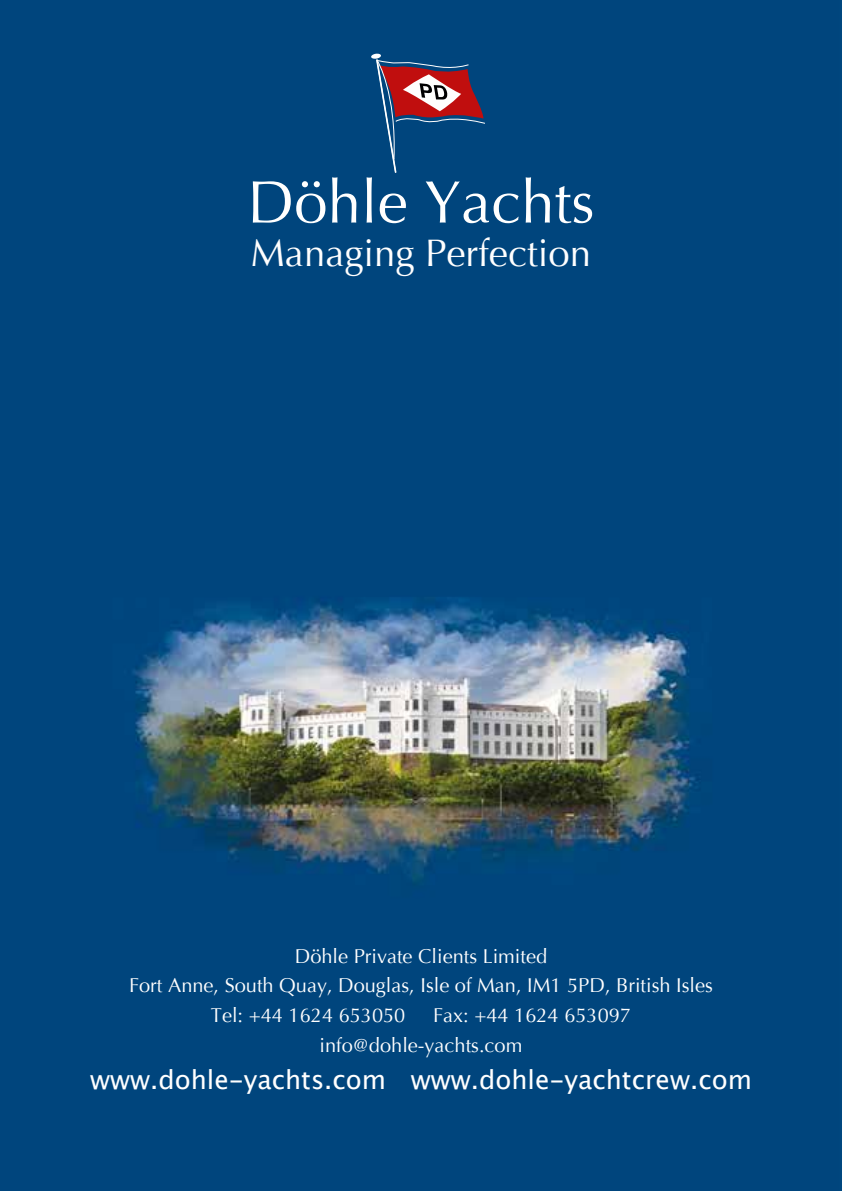
<style>
.page{position:relative;width:842px;height:1191px;background:#fff}
.page>*{position:absolute;margin:0;border:0;box-sizing:border-box;transform-origin:0 0}
.t1{font:60px "Optima";color:#fff}
.t2{font:38.2px "Optima";color:#fff}
.t3{font:26px "Lucida Grande";color:#fff}
.t4{font:20px/29.6px "Optima";color:#fff}
</style>
<div class="page">
<img style="left:0;top:0;width:842px;height:1191px">
<svg style="left:371px;top:54px;width:114px;height:119px;background:#434a6f"></svg>
<h1 class="t1" style="left:247px;top:167px;width:349px">Döhle Yachts</h1>
<h2 class="t2" style="left:251px;top:231px;width:341px">Managing Perfection</h2>
<p class="t4" style="left:295px;top:941px;width:254px">Döhle Private Clients Limited</p>
<p class="t4" style="left:129px;top:971px;width:585px">Fort Anne, South Quay, Douglas, Isle of Man, IM1 5PD, British Isles</p>
<p class="t4" style="left:211px;top:1000px;width:196px">Tel: +44 1624 653050</p>
<p class="t4" style="left:320px;top:1000px;width:313px;text-indent:114px">Fax: +44 1624 653097 info@dohle-yachts.com</p>
<h3 class="t3" style="left:90px;top:1064px;width:663px">www.dohle-yachts.com www.dohle-yachtcrew.com</h3>
</div>
